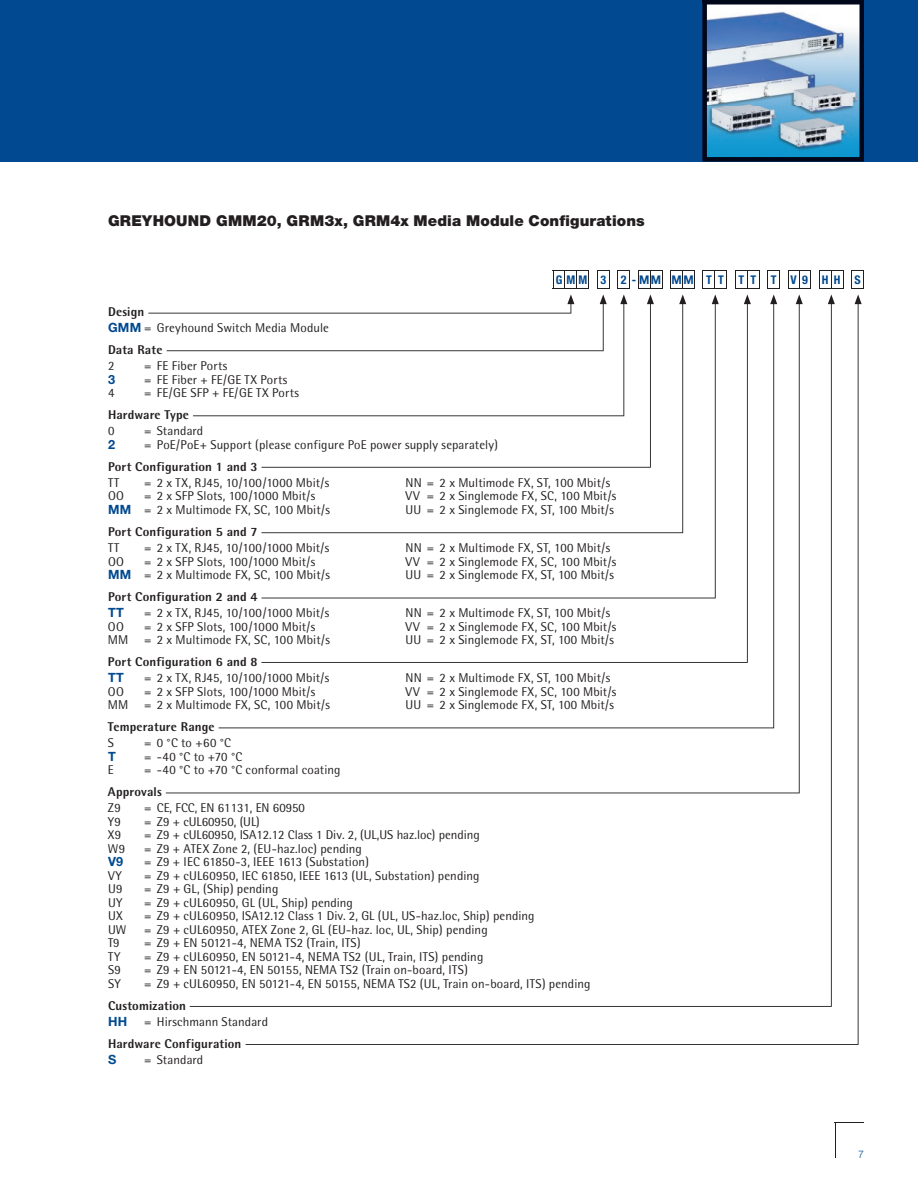
<style>
.page{position:relative;width:918px;height:1188px;background:#fff}
.page>*{position:absolute;margin:0;border:0;box-sizing:border-box;transform-origin:0 0}
.t1{font:900 15px "Helvetica Neue";letter-spacing:.01em;color:#231f20}
.t2{font:12.75px/13.5px "Rotis Semi Sans";letter-spacing:.01em;color:#231f20}
.t3{font:800 12.75px "Rotis Semi Sans";letter-spacing:.01em;color:#231f20}
.t4{font:700 12.75px "Helvetica Neue";letter-spacing:.03em;color:#014990}
.t5{font:700 condensed 12px "Helvetica Neue";letter-spacing:.44em;color:#014990}
.t6{font:300 10.5px "Helvetica Neue";color:#014990}
.s1{font-stretch:normal}
.s2{font-weight:800}
.s3{font-family:"Helvetica Neue";font-weight:700;color:#014990}
</style>
<div class="page">
<hr style="left:835px;top:1122px;width:1px;height:36px;background:#231f20">
<svg style="left:836px;top:1122px;width:28px;height:1px"></svg>
<div style="left:0;top:0;width:918px;height:162px;background:#014990"></div>
<img style="left:702px;top:0;width:162px;height:162px">
<svg style="left:638px;top:270px;width:25px;height:32px"></svg>
<svg style="left:670px;top:270px;width:25px;height:32px"></svg>
<svg style="left:768px;top:270px;width:12px;height:32px"></svg>
<svg style="left:788px;top:270px;width:23px;height:32px"></svg>
<svg style="left:735px;top:270px;width:25px;height:32px"></svg>
<svg style="left:703px;top:270px;width:24px;height:32px"></svg>
<svg style="left:819px;top:270px;width:25px;height:32px"></svg>
<svg style="left:246px;top:302px;width:613px;height:743px"></svg>
<svg style="left:851px;top:270px;width:13px;height:34px"></svg>
<svg style="left:193px;top:302px;width:431px;height:114px"></svg>
<svg style="left:618px;top:270px;width:13px;height:34px"></svg>
<svg style="left:148px;top:270px;width:462px;height:81px"></svg>
<p class="t1" style="left:108px;top:212px;width:538px">GREYHOUND GMM20, GRM3x, GRM4x Media Module Configurations</p>
<p class="t5" style="left:556px;top:272px;width:307px">GMM 3 2-<span class="s1">MM MM</span> TT TT T V9 HH S</p>
<p class="t2" style="left:108px;top:304px;width:222px;line-height:16px"><span class="s2">Design<br></span><span class="s3">GMM</span> = Greyhound Switch Media Module</p>
<p class="t3" style="left:108px;top:342px;width:56px">Data Rate</p>
<p class="t2" style="left:108px;top:359px;width:8px">2</p>
<p class="t2" style="left:144px;top:359px;width:85px">= FE Fiber Ports</p>
<p class="t4" style="left:108px;top:371px;width:9px">3</p>
<p class="t2" style="left:144px;top:373px;width:145px">= FE Fiber + FE/GE TX Ports</p>
<p class="t2" style="left:108px;top:386px;width:8px">4</p>
<p class="t2" style="left:144px;top:386px;width:156px">= FE/GE SFP + FE/GE TX Ports</p>
<p class="t3" style="left:108px;top:407px;width:83px">Hardware Type</p>
<p class="t2" style="left:108px;top:424px;width:8px">0</p>
<p class="t2" style="left:144px;top:424px;width:61px">= Standard</p>
<p class="t4" style="left:108px;top:436px;width:9px">2</p>
<p class="t2" style="left:144px;top:438px;width:355px">= PoE/PoE+ Support (please configure PoE power supply separately)</p>
<p class="t3" style="left:108px;top:458px;width:151px">Port Configuration 1 and 3</p>
<p class="t2" style="left:108px;top:476px;width:13px">TT</p>
<p class="t2" style="left:144px;top:476px;width:187px">= 2 x TX, RJ45, 10/100/1000 Mbit/s</p>
<p class="t2" style="left:406px;top:476px;width:206px">NN = 2 x Multimode FX, ST, 100 Mbit/s</p>
<p class="t2" style="left:108px;top:489px;width:17px">OO</p>
<p class="t2" style="left:144px;top:489px;width:173px">= 2 x SFP Slots, 100/1000 Mbit/s</p>
<p class="t2" style="left:406px;top:489px;width:212px">VV = 2 x Singlemode FX, SC, 100 Mbit/s</p>
<p class="t2" style="left:108px;top:503px;width:223px"><span class="s3">MM</span> = 2 x Multimode FX, SC, 100 Mbit/s</p>
<p class="t2" style="left:406px;top:503px;width:210px">UU = 2 x Singlemode FX, ST, 100 Mbit/s</p>
<p class="t3" style="left:108px;top:524px;width:151px">Port Configuration 5 and 7</p>
<p class="t2" style="left:108px;top:541px;width:13px">TT</p>
<p class="t2" style="left:144px;top:541px;width:187px">= 2 x TX, RJ45, 10/100/1000 Mbit/s</p>
<p class="t2" style="left:406px;top:541px;width:206px">NN = 2 x Multimode FX, ST, 100 Mbit/s</p>
<p class="t2" style="left:108px;top:554px;width:17px">OO</p>
<p class="t2" style="left:144px;top:554px;width:173px">= 2 x SFP Slots, 100/1000 Mbit/s</p>
<p class="t2" style="left:406px;top:554px;width:212px">VV = 2 x Singlemode FX, SC, 100 Mbit/s</p>
<p class="t2" style="left:108px;top:568px;width:223px"><span class="s3">MM</span> = 2 x Multimode FX, SC, 100 Mbit/s</p>
<p class="t2" style="left:406px;top:568px;width:210px">UU = 2 x Singlemode FX, ST, 100 Mbit/s</p>
<p class="t3" style="left:108px;top:589px;width:151px">Port Configuration 2 and 4</p>
<p class="t4" style="left:108px;top:605px;width:17px">TT</p>
<p class="t2" style="left:144px;top:606px;width:187px">= 2 x TX, RJ45, 10/100/1000 Mbit/s</p>
<p class="t2" style="left:406px;top:606px;width:206px">NN = 2 x Multimode FX, ST, 100 Mbit/s</p>
<p class="t2" style="left:108px;top:619px;width:17px">OO</p>
<p class="t2" style="left:144px;top:619px;width:173px">= 2 x SFP Slots, 100/1000 Mbit/s</p>
<p class="t2" style="left:406px;top:619px;width:212px">VV = 2 x Singlemode FX, SC, 100 Mbit/s</p>
<p class="t2" style="left:108px;top:633px;width:223px">MM = 2 x Multimode FX, SC, 100 Mbit/s</p>
<p class="t2" style="left:406px;top:633px;width:210px">UU = 2 x Singlemode FX, ST, 100 Mbit/s</p>
<p class="t3" style="left:108px;top:654px;width:151px">Port Configuration 6 and 8</p>
<p class="t4" style="left:108px;top:670px;width:17px">TT</p>
<p class="t2" style="left:144px;top:671px;width:187px">= 2 x TX, RJ45, 10/100/1000 Mbit/s</p>
<p class="t2" style="left:406px;top:671px;width:206px">NN = 2 x Multimode FX, ST, 100 Mbit/s</p>
<p class="t2" style="left:108px;top:684px;width:17px">OO</p>
<p class="t2" style="left:144px;top:684px;width:173px">= 2 x SFP Slots, 100/1000 Mbit/s</p>
<p class="t2" style="left:406px;top:684px;width:212px">VV = 2 x Singlemode FX, SC, 100 Mbit/s</p>
<p class="t2" style="left:108px;top:698px;width:223px">MM = 2 x Multimode FX, SC, 100 Mbit/s</p>
<p class="t2" style="left:406px;top:698px;width:210px">UU = 2 x Singlemode FX, ST, 100 Mbit/s</p>
<p class="t3" style="left:108px;top:719px;width:108px">Temperature Range</p>
<p class="t2" style="left:108px;top:736px;width:8px">S</p>
<p class="t2" style="left:144px;top:736px;width:88px">= 0 °C to +60 °C</p>
<p class="t4" style="left:108px;top:748px;width:9px">T</p>
<p class="t2" style="left:144px;top:749px;width:100px">= -40 °C to +70 °C</p>
<p class="t2" style="left:108px;top:763px;width:7px">E</p>
<p class="t2" style="left:144px;top:763px;width:198px">= -40 °C to +70 °C conformal coating</p>
<p class="t3" style="left:108px;top:784px;width:55px">Approvals</p>
<p class="t2" style="left:108px;top:801px;width:15px;text-align:justify">Z9<br>Y9<br>X9</p>
<p class="t2" style="left:144px;top:801px;width:337px">= CE, FCC, EN 61131, EN 60950<br>= Z9 + cUL60950, (UL)<br>= Z9 + cUL60950, ISA12.12 Class 1 Div. 2, (UL,US haz.loc) pending</p>
<p class="t2" style="left:108px;top:842px;width:19px">W9</p>
<p class="t2" style="left:144px;top:842px;width:219px">= Z9 + ATEX Zone 2, (EU-haz.loc) pending</p>
<p class="t4" style="left:108px;top:854px;width:17px">V9</p>
<p class="t2" style="left:144px;top:855px;width:226px">= Z9 + IEC 61850-3, IEEE 1613 (Substation)</p>
<p class="t2" style="left:108px;top:869px;width:15px">VY</p>
<p class="t2" style="left:144px;top:869px;width:337px">= Z9 + cUL60950, IEC 61850, IEEE 1613 (UL, Substation) pending</p>
<p class="t2" style="left:108px;top:882px;width:16px">U9</p>
<p class="t2" style="left:144px;top:882px;width:136px">= Z9 + GL, (Ship) pending</p>
<p class="t2" style="left:108px;top:896px;width:16px">UY</p>
<p class="t2" style="left:144px;top:896px;width:210px">= Z9 + cUL60950, GL (UL, Ship) pending</p>
<p class="t2" style="left:108px;top:909px;width:16px">UX</p>
<p class="t2" style="left:144px;top:909px;width:392px">= Z9 + cUL60950, ISA12.12 Class 1 Div. 2, GL (UL, US-haz.loc, Ship) pending</p>
<p class="t2" style="left:108px;top:923px;width:20px">UW</p>
<p class="t2" style="left:144px;top:923px;width:345px">= Z9 + cUL60950, ATEX Zone 2, GL (EU-haz. loc, UL, Ship) pending</p>
<p class="t2" style="left:108px;top:936px;width:13px">T9</p>
<p class="t2" style="left:144px;top:936px;width:218px">= Z9 + EN 50121-4, NEMA TS2 (Train, ITS)</p>
<p class="t2" style="left:108px;top:950px;width:14px">TY</p>
<p class="t2" style="left:144px;top:950px;width:341px">= Z9 + cUL60950, EN 50121-4, NEMA TS2 (UL, Train, ITS) pending</p>
<p class="t2" style="left:108px;top:963px;width:14px">S9</p>
<p class="t2" style="left:144px;top:963px;width:325px">= Z9 + EN 50121-4, EN 50155, NEMA TS2 (Train on-board, ITS)</p>
<p class="t2" style="left:108px;top:977px;width:14px">SY</p>
<p class="t2" style="left:144px;top:977px;width:448px">= Z9 + cUL60950, EN 50121-4, EN 50155, NEMA TS2 (UL, Train on-board, ITS) pending</p>
<p class="t3" style="left:108px;top:997px;width:80px">Customization</p>
<p class="t4" style="left:108px;top:1013px;width:21px">HH</p>
<p class="t2" style="left:144px;top:1015px;width:125px">= Hirschmann Standard</p>
<p class="t3" style="left:108px;top:1035px;width:135px">Hardware Configuration</p>
<p class="t4" style="left:108px;top:1051px;width:10px">S</p>
<p class="t2" style="left:144px;top:1053px;width:61px">= Standard</p>
<p class="t6" style="left:858px;top:1147px;width:7px">7</p>
</div>
